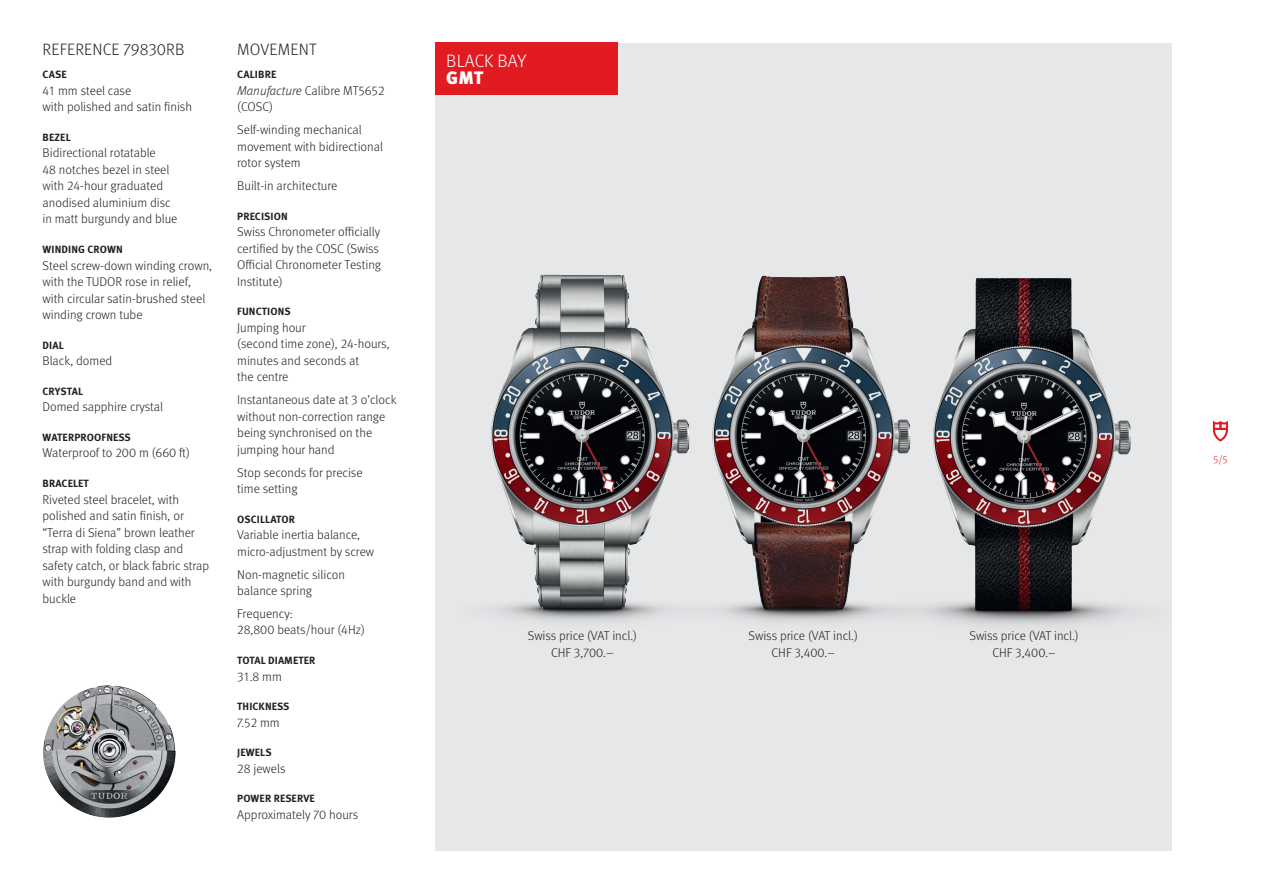
<style>
.page{position:relative;width:1263px;height:893px;background:#fff}
.page>*{position:absolute;margin:0;border:0;box-sizing:border-box;transform-origin:0 0}
.t1{font:300 18px "Meta Pro";color:#fff}
.t2{font:900 18px "Meta Pro";color:#fff}
.t3{font:300 16.5px "Meta Pro";letter-spacing:.01em;color:#231f20}
.t4{font:300 12.75px/16.5px "Meta Pro";color:#231f20}
.t5{font:700 10.5px "Meta Pro";letter-spacing:.01em;color:#231f20}
.t6{font:300 10.5px "Meta Pro";color:#e21a21}
.s1{font-style:italic}
</style>
<div class="page">
<div style="left:435px;top:43px;width:736px;height:807px;background:#e6e7e9"></div>
<img style="left:43px;top:685px;width:133px;height:133px">
<img style="left:490px;top:274px;width:190px;height:347px">
<img style="left:680px;top:275px;width:197px;height:346px">
<img style="left:877px;top:278px;width:254px;height:347px">
<svg style="left:1213px;top:421px;width:15px;height:21px"></svg>
<div style="left:435px;top:43px;width:183px;height:52px;background:#e21a21"></div>
<p class="t3" style="left:43px;top:37px;width:143px">REFERENCE 79830RB</p>
<p class="t5" style="left:43px;top:66px;width:26px">CASE</p>
<p class="t4" style="left:43px;top:81px;width:151px">41 mm steel case<br>with polished and satin finish</p>
<p class="t5" style="left:43px;top:129px;width:30px">BEZEL</p>
<p class="t4" style="left:43px;top:144px;width:136px">Bidirectional rotatable<br>48 notches bezel in steel with 24-hour graduated anodised aluminium disc in matt burgundy and blue</p>
<p class="t5" style="left:43px;top:241px;width:82px">WINDING CROWN</p>
<p class="t4" style="left:43px;top:256px;width:171px">Steel screw-down winding crown, with the TUDOR rose in relief, with circular satin-brushed steel winding crown tube</p>
<p class="t5" style="left:43px;top:337px;width:23px">DIAL</p>
<p class="t4" style="left:43px;top:352px;width:71px">Black, domed</p>
<p class="t5" style="left:43px;top:383px;width:42px">CRYSTAL</p>
<p class="t4" style="left:43px;top:398px;width:122px">Domed sapphire crystal</p>
<p class="t5" style="left:43px;top:429px;width:90px">WATERPROOFNESS</p>
<p class="t4" style="left:43px;top:444px;width:149px">Waterproof to 200 m (660 ft)</p>
<p class="t5" style="left:43px;top:475px;width:48px">BRACELET</p>
<p class="t4" style="left:43px;top:490px;width:168px">Riveted steel bracelet, with polished and satin finish, or “Terra di Siena” brown leather strap with folding clasp and safety catch, or black fabric strap with burgundy band and with buckle</p>
<p class="t3" style="left:237px;top:37px;width:81px">MOVEMENT</p>
<p class="t5" style="left:237px;top:66px;width:41px">CALIBRE</p>
<p class="t4" style="left:237px;top:81px;width:149px"><span class="s1">Manufacture</span> Calibre MT5652 (COSC)</p>
<p class="t4" style="left:237px;top:121px;width:147px">Self-winding mechanical movement with bidirectional rotor system</p>
<p class="t4" style="left:237px;top:177px;width:102px">Built-in architecture</p>
<p class="t5" style="left:237px;top:208px;width:52px">PRECISION</p>
<p class="t4" style="left:237px;top:223px;width:145px">Swiss Chronometer officially certified by the COSC (Swiss<br>Official Chronometer Testing<br>Institute)</p>
<p class="t5" style="left:237px;top:303px;width:55px">FUNCTIONS</p>
<p class="t4" style="left:237px;top:318px;width:154px">Jumping hour<br>(second time zone), 24-hours, minutes and seconds at<br>the centre</p>
<p class="t4" style="left:237px;top:391px;width:161px">Instantaneous date at 3 o’clock without non-correction range being synchronised on the jumping hour hand</p>
<p class="t4" style="left:237px;top:463px;width:127px">Stop seconds for precise time setting</p>
<p class="t5" style="left:237px;top:511px;width:59px">OSCILLATOR</p>
<p class="t4" style="left:237px;top:526px;width:139px">Variable inertia balance, micro-adjustment by screw</p>
<p class="t4" style="left:237px;top:565px;width:109px">Non-magnetic silicon balance spring</p>
<p class="t4" style="left:237px;top:605px;width:129px">Frequency:<br>28,800 beats/hour (4Hz)</p>
<p class="t5" style="left:237px;top:652px;width:80px">TOTAL DIAMETER</p>
<p class="t4" style="left:237px;top:667px;width:46px">31.8 mm</p>
<p class="t5" style="left:237px;top:698px;width:54px">THICKNESS</p>
<p class="t4" style="left:237px;top:713px;width:44px">7.52 mm</p>
<p class="t5" style="left:237px;top:744px;width:36px">JEWELS</p>
<p class="t4" style="left:237px;top:759px;width:50px">28 jewels</p>
<p class="t5" style="left:237px;top:791px;width:79px">POWER RESERVE</p>
<p class="t4" style="left:237px;top:806px;width:122px">Approximately 70 hours</p>
<h1 class="t1" style="left:446px;top:48px;width:81px">BLACK BAY</h1>
<h1 class="t2" style="left:446px;top:63px;width:39px">GMT</h1>
<p class="t4" style="left:528px;top:627px;width:111px;text-align:center">Swiss price (VAT incl.)<br>CHF 3,700.–</p>
<p class="t4" style="left:749px;top:627px;width:111px;text-align:center">Swiss price (VAT incl.)<br>CHF 3,400.–</p>
<p class="t4" style="left:969px;top:627px;width:111px;text-align:center">Swiss price (VAT incl.)<br>CHF 3,400.–</p>
<p class="t6" style="left:1213px;top:451px;width:16px">5/5</p>
</div>
